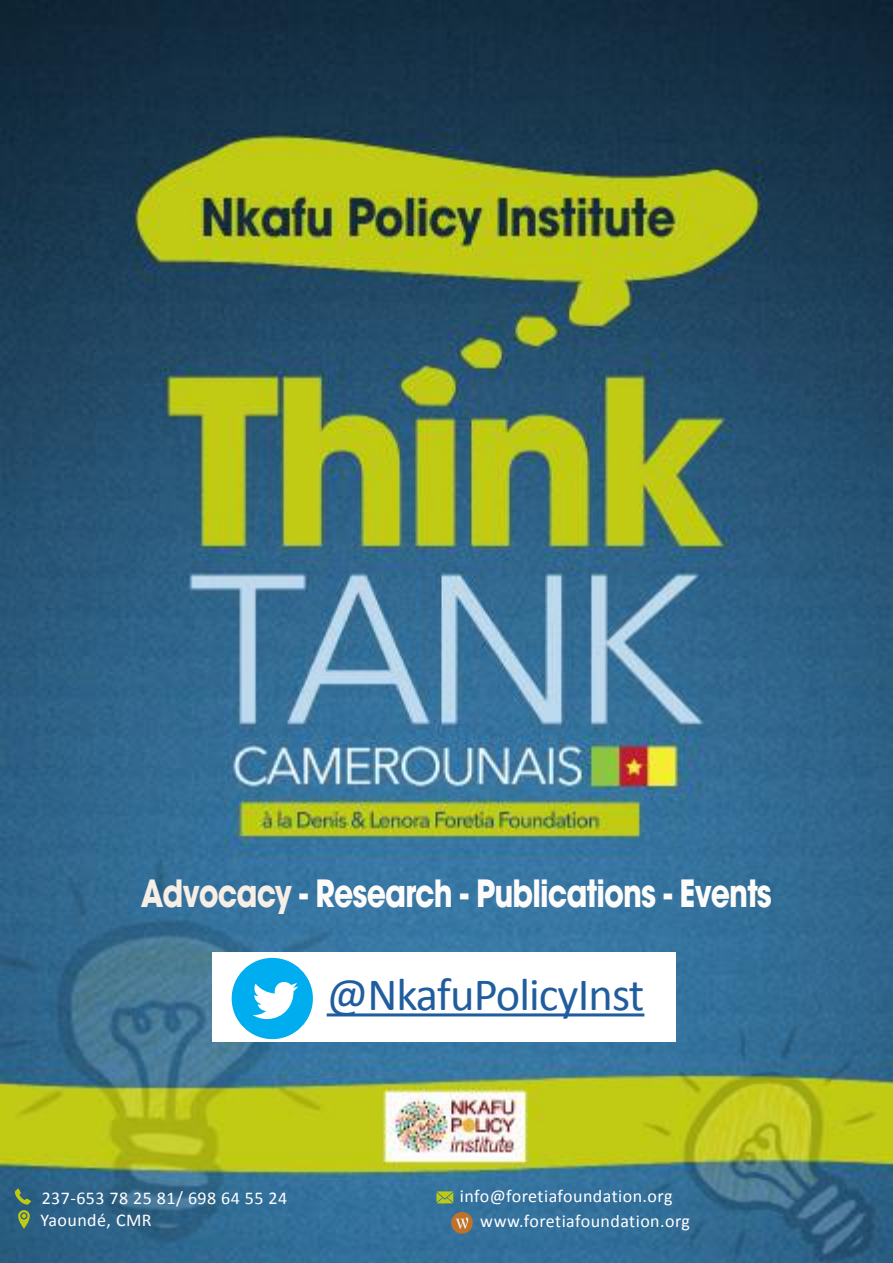
<style>
.page{position:relative;width:893px;height:1263px;background:#fff}
.page>*{position:absolute;margin:0;border:0;box-sizing:border-box;transform-origin:0 0}
.t1{font:46.5px "Calibri";letter-spacing:-.02em;color:#205d9e}
.t2{font:700 37.5px "Avant Garde LT";letter-spacing:-.03em;color:#fdfcfb;scale:.8 1}
.t3{font:18px/25.2px "Calibri";letter-spacing:.025em;color:#fff}
.s1{color:#f7eee5}
</style>
<div class="page">
<img style="left:0;top:0;width:893px;height:1263px">
<svg style="left:18px;top:1210px;width:12px;height:19px"></svg>
<svg style="left:15px;top:1188px;width:16px;height:16px"></svg>
<svg style="left:436px;top:1191px;width:17px;height:12px"></svg>
<div style="left:451px;top:1212px;width:22px;height:21px;background:#bf7228;border-radius:50%"></div>
<svg style="left:455px;top:1217px;width:14px;height:12px"></svg>
<div style="left:213px;top:952px;width:463px;height:90px;background:#fff"></div>
<div style="left:232px;top:958px;width:81px;height:81px;background:#00adef;border-radius:50%"></div>
<svg style="left:252px;top:982px;width:46px;height:37px"></svg>
<hr style="left:327px;top:1013px;width:317px;height:3px;background:#205d9e">
<h2 class="t2" style="left:141px;top:868px;width:790px"><span class="s1">Advocacy</span> - Research - Publications - Events</h2>
<h1 class="t1" style="left:327px;top:962px;width:319px">@NkafuPolicyInst</h1>
<p class="t3" style="left:42px;top:1184px;width:247px">237-653 78 25 81/ 698 64 55 24</p>
<p class="t3" style="left:480px;top:1183px;width:211px;text-indent:-20px">info@foretiafoundation.org www.foretiafoundation.org</p>
<p class="t3" style="left:40px;top:1207px;width:113px">Yaoundé, CMR</p>
</div>
